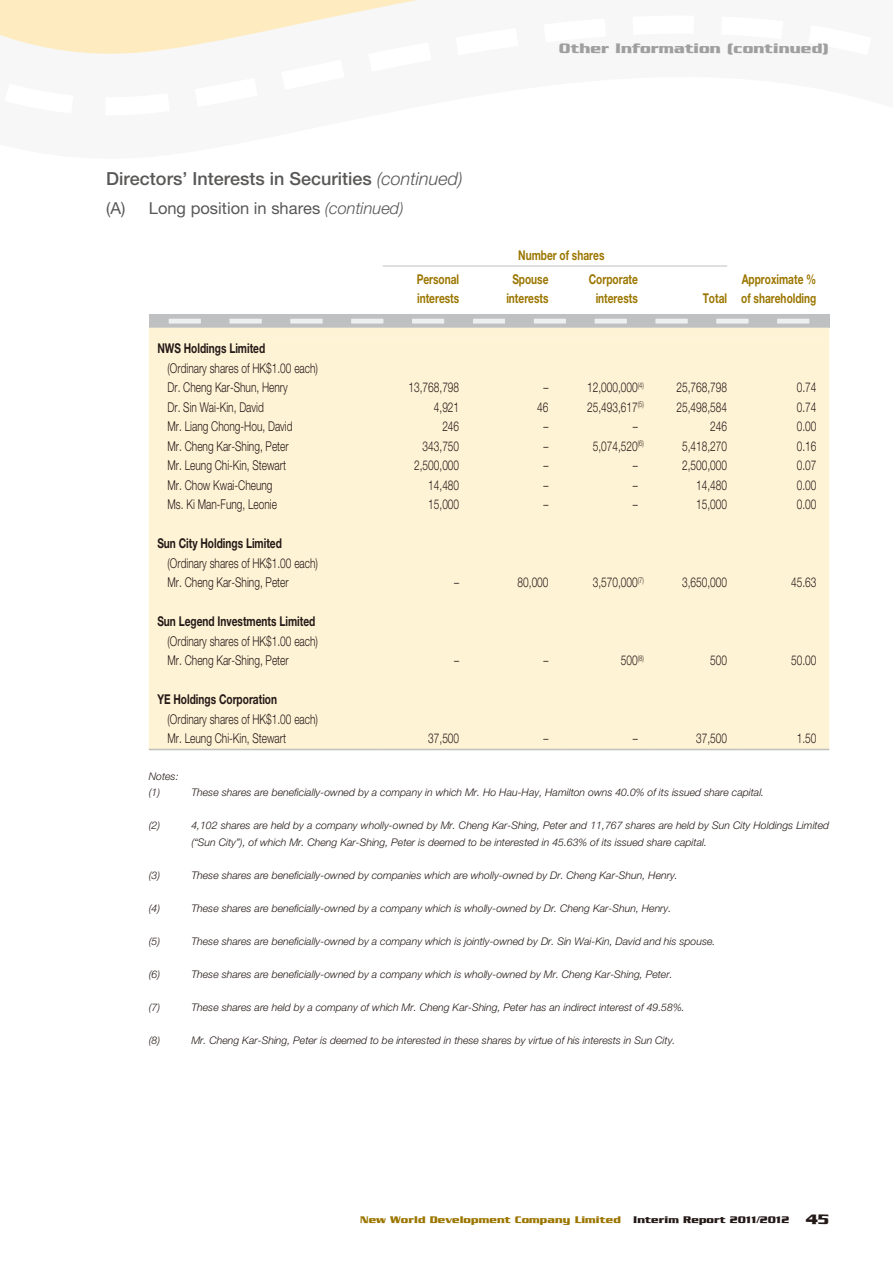
<style>
.page{position:relative;width:893px;height:1263px;background:#fff}
.page>*{position:absolute;margin:0;border:0;box-sizing:border-box;transform-origin:0 0}
.t1{font:500 18px "Helvetica Neue LT Std";color:#595857}
.t2{font:16.5px "Helvetica Neue LT Std";color:#595857}
.t3{font:700 15px "Serpentine Std";color:#9f9fa0}
.t4{font:300 13.5px/19.5px "Helvetica Neue LT Std";color:#231916;scale:.75 1}
.t5{font:700 13.5px/19.5px "Helvetica Neue LT Std";color:#9b7600;scale:.75 1}
.t6{font:700 13.5px "Helvetica Neue LT Std";color:#231916;scale:.75 1}
.t7{font:italic 300 10.5px/16.5px "Helvetica Neue LT Std";color:#231916}
.t8{font:700 10.5px "Serpentine Std";color:#9b7600}
.s1{font-weight:300;font-style:italic}
</style>
<div class="page">
<svg style="left:189px;top:0;width:229px;height:46px"></svg>
<svg style="left:0;top:0;width:189px;height:54px;background:#fdedc5"></svg>
<div style="left:149px;top:314px;width:680px;height:14px;background:#bfc0c1"></div>
<div style="left:149px;top:336px;width:680px;height:413px;background:#fff3d6"></div>
<hr style="left:383px;top:266px;width:344px;height:1px;background:#bfc0c1">
<svg style="left:149px;top:319px;width:680px;height:17px"></svg>
<hr style="left:149px;top:749px;width:234px;height:1px;background:#bfc0c1">
<hr style="left:383px;top:749px;width:89px;height:1px;background:#bfc0c1">
<hr style="left:472px;top:749px;width:89px;height:1px;background:#bfc0c1">
<hr style="left:561px;top:749px;width:90px;height:1px;background:#bfc0c1">
<hr style="left:651px;top:749px;width:89px;height:1px;background:#bfc0c1">
<hr style="left:740px;top:749px;width:89px;height:1px;background:#bfc0c1">
<h1 class="t1" style="left:106px;top:172px;width:358px">Directors’ Interests in Securities <span class="s1">(continued)</span></h1>
<h2 class="t2" style="left:106px;top:202px;width:299px">(A) Long position in shares <span class="s1">(continued)</span></h2>
<h3 class="t3" style="left:559px;top:40px;width:272px;rotate:1deg">Other Information (continued)</h3>
<p class="t5" style="left:518px;top:247px;width:116px">Number of shares</p>
<p class="t6" style="left:157px;top:344px;width:145px">NWS Holdings Limited</p>
<p class="t4" style="left:168px;top:360px;width:202px">(Ordinary shares of HK$1.00 each)<br>Dr. Cheng Kar-Shun, Henry</p>
<p class="t5" style="left:417px;top:271px;width:58px">Personal interests</p>
<p class="t5" style="left:506px;top:271px;width:58px;text-align:center">Spouse interests</p>
<p class="t5" style="left:589px;top:271px;width:67px;text-align:center">Corporate interests</p>
<p class="t5" style="left:703px;top:290px;width:34px">Total</p>
<p class="t5" style="left:741px;top:271px;width:102px">Approximate % of shareholding</p>
<p class="t4" style="left:409px;top:379px;width:69px">13,768,798</p>
<p class="t4" style="left:543px;top:379px;width:8px">–</p>
<p class="t4" style="left:587px;top:379px;width:77px">12,000,000<sup>(4)</sup></p>
<p class="t4" style="left:676px;top:379px;width:69px">25,768,798</p>
<p class="t4" style="left:797px;top:379px;width:28px">0.74</p>
<p class="t4" style="left:168px;top:399px;width:130px">Dr. Sin Wai-Kin, David</p>
<p class="t4" style="left:434px;top:399px;width:35px">4,921</p>
<p class="t4" style="left:537px;top:399px;width:17px">46</p>
<p class="t4" style="left:587px;top:399px;width:77px">25,493,617<sup>(5)</sup></p>
<p class="t4" style="left:676px;top:399px;width:69px">25,498,584</p>
<p class="t4" style="left:797px;top:399px;width:28px">0.74</p>
<p class="t4" style="left:168px;top:418px;width:168px">Mr. Liang Chong-Hou, David</p>
<p class="t4" style="left:442px;top:418px;width:24px">246</p>
<p class="t4" style="left:543px;top:418px;width:8px">–</p>
<p class="t4" style="left:633px;top:418px;width:8px">–</p>
<p class="t4" style="left:710px;top:418px;width:24px">246</p>
<p class="t4" style="left:797px;top:418px;width:28px">0.00</p>
<p class="t4" style="left:168px;top:438px;width:163px">Mr. Cheng Kar-Shing, Peter</p>
<p class="t4" style="left:423px;top:438px;width:50px">343,750</p>
<p class="t4" style="left:543px;top:438px;width:8px">–</p>
<p class="t4" style="left:593px;top:438px;width:70px">5,074,520<sup>(6)</sup></p>
<p class="t4" style="left:682px;top:438px;width:62px">5,418,270</p>
<p class="t4" style="left:797px;top:438px;width:28px">0.16</p>
<p class="t4" style="left:168px;top:457px;width:160px">Mr. Leung Chi-Kin, Stewart</p>
<p class="t4" style="left:414px;top:457px;width:62px">2,500,000</p>
<p class="t4" style="left:543px;top:457px;width:8px">–</p>
<p class="t4" style="left:633px;top:457px;width:8px">–</p>
<p class="t4" style="left:682px;top:457px;width:62px">2,500,000</p>
<p class="t4" style="left:797px;top:457px;width:28px">0.07</p>
<p class="t4" style="left:168px;top:477px;width:142px">Mr. Chow Kwai-Cheung</p>
<p class="t4" style="left:428px;top:477px;width:43px">14,480</p>
<p class="t4" style="left:543px;top:477px;width:8px">–</p>
<p class="t4" style="left:633px;top:477px;width:8px">–</p>
<p class="t4" style="left:696px;top:477px;width:43px">14,480</p>
<p class="t4" style="left:797px;top:477px;width:28px">0.00</p>
<p class="t4" style="left:168px;top:496px;width:148px">Ms. Ki Man-Fung, Leonie</p>
<p class="t4" style="left:428px;top:496px;width:43px">15,000</p>
<p class="t4" style="left:543px;top:496px;width:8px">–</p>
<p class="t4" style="left:633px;top:496px;width:8px">–</p>
<p class="t4" style="left:696px;top:496px;width:43px">15,000</p>
<p class="t4" style="left:797px;top:496px;width:28px">0.00</p>
<p class="t6" style="left:157px;top:539px;width:168px">Sun City Holdings Limited</p>
<p class="t4" style="left:168px;top:555px;width:202px">(Ordinary shares of HK$1.00 each)<br>Mr. Cheng Kar-Shing, Peter</p>
<p class="t4" style="left:454px;top:574px;width:8px">–</p>
<p class="t4" style="left:518px;top:574px;width:43px">80,000</p>
<p class="t4" style="left:593px;top:574px;width:70px">3,570,000<sup>(7)</sup></p>
<p class="t4" style="left:682px;top:574px;width:62px">3,650,000</p>
<p class="t4" style="left:791px;top:574px;width:35px">45.63</p>
<p class="t6" style="left:157px;top:617px;width:212px">Sun Legend Investments Limited</p>
<p class="t4" style="left:168px;top:633px;width:202px">(Ordinary shares of HK$1.00 each)<br>Mr. Cheng Kar-Shing, Peter</p>
<p class="t6" style="left:157px;top:695px;width:161px">YE Holdings Corporation</p>
<p class="t4" style="left:168px;top:711px;width:202px">(Ordinary shares of HK$1.00 each)<br>Mr. Leung Chi-Kin, Stewart</p>
<p class="t4" style="left:454px;top:652px;width:8px">–</p>
<p class="t4" style="left:543px;top:652px;width:8px">–</p>
<p class="t4" style="left:621px;top:652px;width:32px">500<sup>(8)</sup></p>
<p class="t4" style="left:710px;top:652px;width:24px">500</p>
<p class="t4" style="left:791px;top:652px;width:35px">50.00</p>
<p class="t4" style="left:428px;top:730px;width:43px">37,500</p>
<p class="t4" style="left:543px;top:730px;width:8px">–</p>
<p class="t4" style="left:633px;top:730px;width:8px">–</p>
<p class="t4" style="left:696px;top:730px;width:43px">37,500</p>
<p class="t4" style="left:797px;top:730px;width:28px">1.50</p>
<p class="t7" style="left:149px;top:769px;width:31px">Notes: (1)</p>
<p class="t7" style="left:191px;top:785px;width:574px">These shares are beneficially-owned by a company in which Mr. Ho Hau-Hay, Hamilton owns 40.0% of its issued share capital.</p>
<p class="t7" style="left:149px;top:818px;width:13px">(2)</p>
<p class="t7" style="left:191px;top:818px;width:639px">4,102 shares are held by a company wholly-owned by Mr. Cheng Kar-Shing, Peter and 11,767 shares are held by Sun City Holdings Limited (“Sun City”), of which Mr. Cheng Kar-Shing, Peter is deemed to be interested in 45.63% of its issued share capital.</p>
<p class="t7" style="left:149px;top:868px;width:13px">(3)</p>
<p class="t7" style="left:191px;top:868px;width:488px">These shares are beneficially-owned by companies which are wholly-owned by Dr. Cheng Kar-Shun, Henry.</p>
<p class="t7" style="left:149px;top:901px;width:13px">(4)</p>
<p class="t7" style="left:191px;top:901px;width:482px">These shares are beneficially-owned by a company which is wholly-owned by Dr. Cheng Kar-Shun, Henry.</p>
<p class="t7" style="left:149px;top:934px;width:13px">(5)</p>
<p class="t7" style="left:191px;top:934px;width:526px">These shares are beneficially-owned by a company which is jointly-owned by Dr. Sin Wai-Kin, David and his spouse.</p>
<p class="t7" style="left:149px;top:967px;width:13px">(6)</p>
<p class="t7" style="left:191px;top:967px;width:483px">These shares are beneficially-owned by a company which is wholly-owned by Mr. Cheng Kar-Shing, Peter.</p>
<p class="t7" style="left:149px;top:1000px;width:13px">(7)</p>
<p class="t7" style="left:191px;top:1000px;width:495px">These shares are held by a company of which Mr. Cheng Kar-Shing, Peter has an indirect interest of 49.58%.</p>
<p class="t7" style="left:149px;top:1033px;width:13px">(8)</p>
<p class="t7" style="left:191px;top:1033px;width:486px">Mr. Cheng Kar-Shing, Peter is deemed to be interested in these shares by virtue of his interests in Sun City.</p>
<p class="t8" style="left:360px;top:1213px;width:470px;rotate:1deg">New World Development Company Limited <sup>Interim</sup> <sup>Report</sup> <sup>2011/2012</sup> <sup>45</sup></p>
</div>
